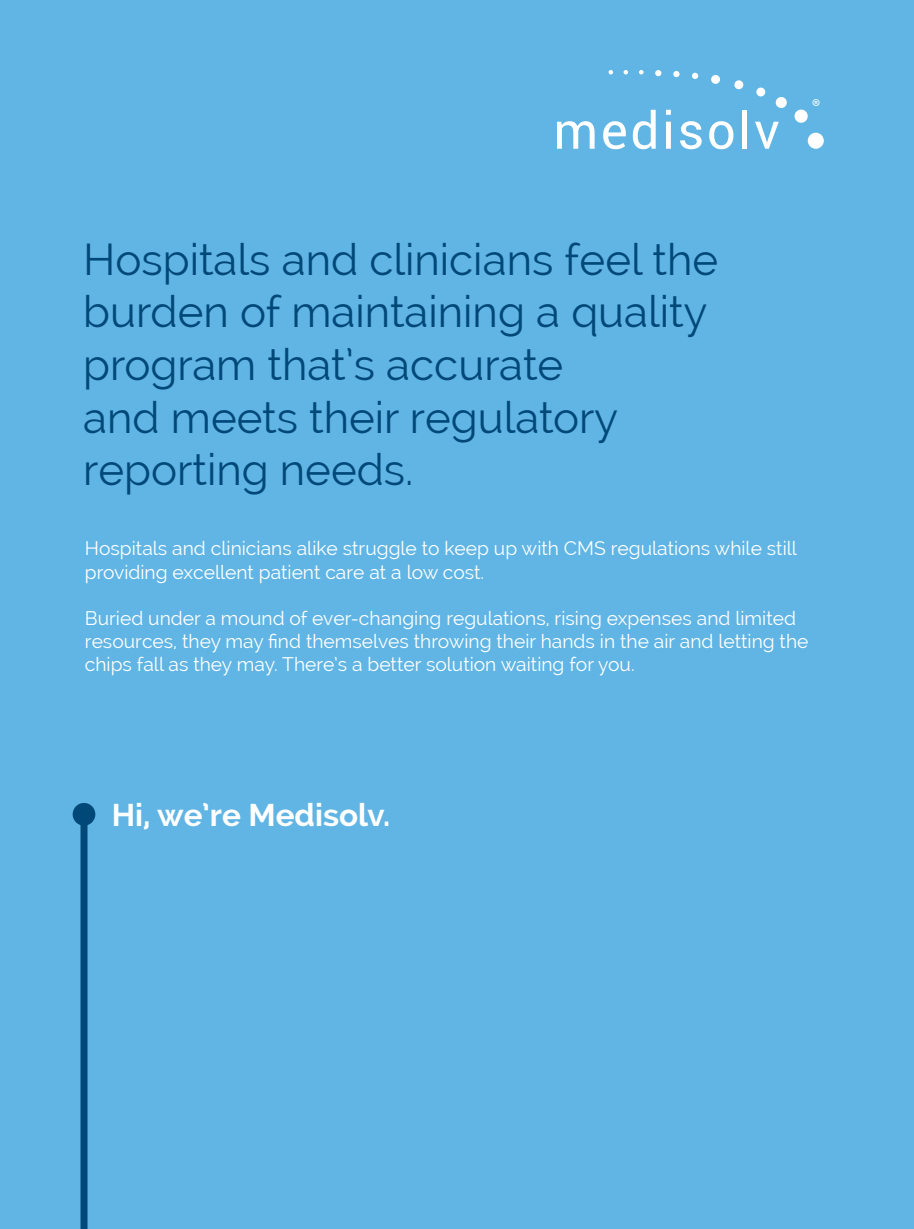
<style>
.page{position:relative;width:914px;height:1229px;background:#fff}
.page>*{position:absolute;margin:0;border:0;box-sizing:border-box;transform-origin:0 0}
.Header_1{font:43.75px/52.5px "Raleway";color:#004877}
.Header_2{font:700 31.5px "Raleway";color:#fff}
.Paragraph_Text{font:19.25px/23.1px "Raleway";color:#fff}
</style>
<div class="page">
<div style="left:0;top:0;width:914px;height:1228px;background:#60b5e5"></div>
<div style="left:80px;top:818px;width:7px;height:410px;background:#004877"></div>
<div style="left:73px;top:803px;width:22px;height:22px;background:#004877;border-radius:50%"></div>
<svg style="left:608px;top:70px;width:5px;height:4px"></svg>
<svg style="left:623px;top:70px;width:5px;height:4px"></svg>
<svg style="left:639px;top:70px;width:4px;height:4px"></svg>
<svg style="left:655px;top:70px;width:6px;height:6px"></svg>
<svg style="left:673px;top:71px;width:6px;height:6px"></svg>
<svg style="left:692px;top:73px;width:6px;height:6px"></svg>
<div style="left:711px;top:75px;width:9px;height:9px;background:#fff;border-radius:50%"></div>
<div style="left:734px;top:80px;width:9px;height:9px;background:#fff;border-radius:50%"></div>
<div style="left:756px;top:88px;width:9px;height:8px;background:#fff;border-radius:50%"></div>
<div style="left:775px;top:97px;width:11px;height:11px;background:#fff;border-radius:50%"></div>
<div style="left:794px;top:110px;width:13px;height:13px;background:#fff;border-radius:50%"></div>
<div style="left:807px;top:133px;width:16px;height:16px;background:#fff;border-radius:50%"></div>
<svg style="left:557px;top:121px;width:37px;height:28px"></svg>
<svg style="left:603px;top:121px;width:23px;height:28px"></svg>
<svg style="left:632px;top:110px;width:23px;height:39px"></svg>
<div style="left:666px;top:122px;width:5px;height:27px;background:#fff"></div>
<svg style="left:666px;top:110px;width:5px;height:5px"></svg>
<svg style="left:680px;top:121px;width:21px;height:28px"></svg>
<svg style="left:709px;top:121px;width:24px;height:28px"></svg>
<div style="left:742px;top:110px;width:5px;height:39px;background:#fff"></div>
<svg style="left:755px;top:122px;width:23px;height:27px"></svg>
<svg style="left:812px;top:99px;width:7px;height:7px"></svg>
<p class="Header_1" style="left:83px;top:233px;width:636px">Hospitals and clinicians feel the burden of maintaining a quality program that’s accurate<br>and meets their regulatory reporting needs.</p>
<p class="Paragraph_Text" style="left:85px;top:537px;width:713px">Hospitals and clinicians alike struggle to keep up with CMS regulations while still providing excellent patient care at a low cost.</p>
<p class="Paragraph_Text" style="left:85px;top:606px;width:725px">Buried under a mound of ever-changing regulations, rising expenses and limited resources, they may find themselves throwing their hands in the air and letting the chips fall as they may. There’s a better solution waiting for you.</p>
<p class="Header_2" style="left:112px;top:796px;width:280px">Hi, we’re Medisolv.</p>
</div>
